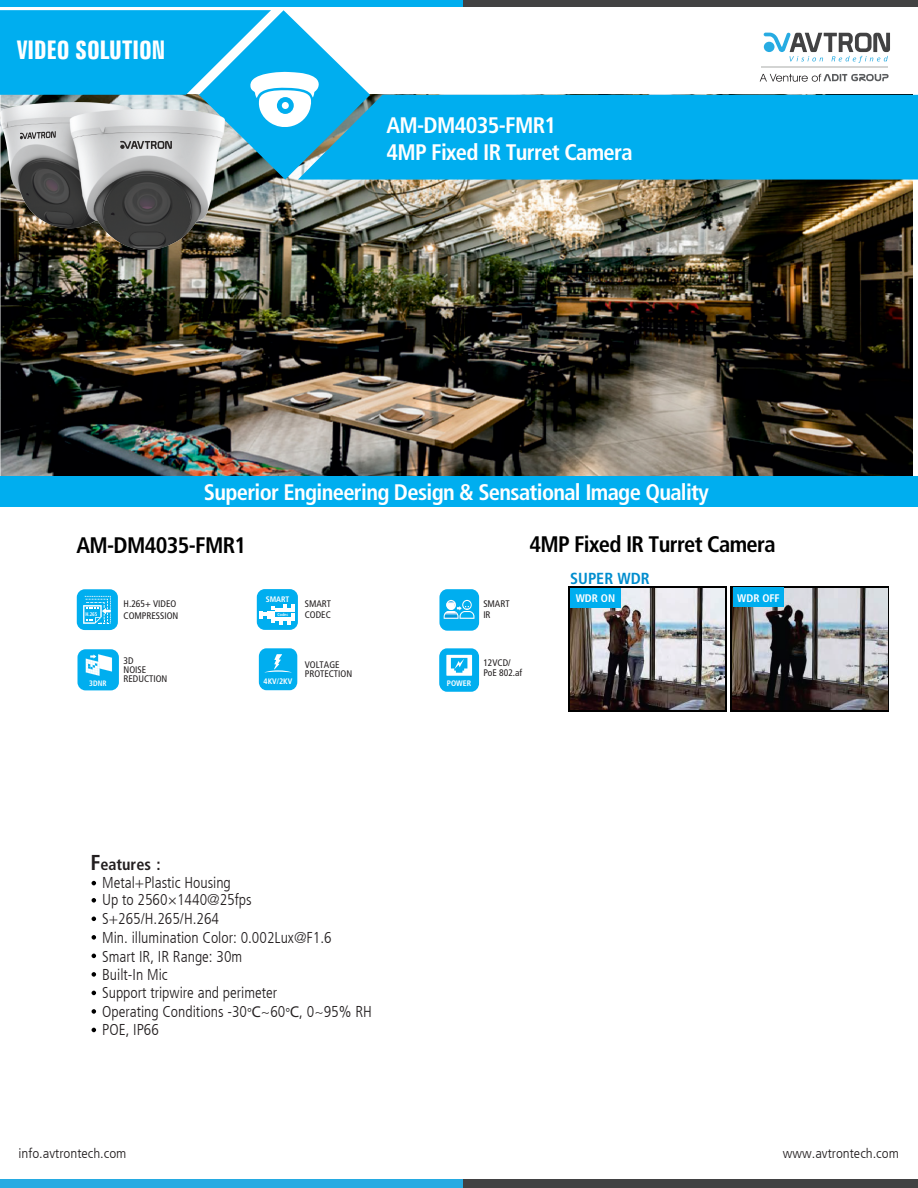
<style>
.page{position:relative;width:918px;height:1188px;background:#fff}
.page>*{position:absolute;margin:0;border:0;box-sizing:border-box;transform-origin:0 0}
.t1{font:700 extra-condensed 25.65px "Zurich BT";color:#fff}
.t2{font:700 condensed 22.5px/27px "Frutiger LT Com";letter-spacing:-.03em;color:#fff}
.t3{font:700 condensed 22.5px "Frutiger LT Com";letter-spacing:-.03em;color:#000}
.t4{font:700 condensed 16.2px "Frutiger LT Com";color:#231f20}
.t5{font:700 condensed 16.05px "Frutiger LT Com";color:#008dce}
.t6{font:300 condensed 15.75px/17.5px "Frutiger LT Com";color:#231f20}
.t7{font:300 condensed 13.5px "Frutiger LT Com";color:#231f20;scale:1.1 1}
.t8{font:700 condensed 10.95px "Frutiger LT Com";color:#fff}
.t9{font:condensed 9.6px/9px "Frutiger LT Com";color:#231f20}
.t10{font:700 condensed 7.95px "Frutiger LT Com";color:#fff}
.t11{font:700 condensed 7.8px "Frutiger LT Com";color:#fff;scale:.94 1}
.t12{font:700 condensed 5.4px "Frutiger LT Com";color:#fff;scale:.94 1}
.t13{font:700 condensed 4.2px "Frutiger LT Com";color:#fff}
.s1{font-size:21.6px}
.s2{font-size:12.75px;color:#000}
.s3{font-family:"Myriad Pro";font-weight:400;font-stretch:normal}
</style>
<div class="page">
<img style="left:0;top:180px;width:912px;height:296px">
<svg style="left:730px;top:586px;width:159px;height:125px"></svg>
<div style="left:568px;top:587px;width:159px;height:125px;background:#000"></div>
<div style="left:0;top:0;width:917px;height:6px;background:#00aeef"></div>
<div style="left:464px;top:0;width:454px;height:6px;background:#424243"></div>
<div style="left:0;top:1179px;width:918px;height:9px;background:#27abe2"></div>
<div style="left:463px;top:1179px;width:455px;height:9px;background:#424243"></div>
<div style="left:370px;top:95px;width:548px;height:85px;background:#00aeef"></div>
<div style="left:0;top:476px;width:918px;height:30px;background:#00aeef"></div>
<svg style="left:92px;top:881px;width:4px;height:4px"></svg>
<svg style="left:92px;top:898px;width:4px;height:5px"></svg>
<svg style="left:92px;top:917px;width:4px;height:4px"></svg>
<svg style="left:92px;top:935px;width:4px;height:5px"></svg>
<svg style="left:92px;top:954px;width:4px;height:4px"></svg>
<svg style="left:92px;top:972px;width:4px;height:5px"></svg>
<svg style="left:92px;top:1028px;width:4px;height:4px"></svg>
<svg style="left:92px;top:991px;width:4px;height:4px"></svg>
<svg style="left:92px;top:1009px;width:4px;height:5px"></svg>
<img style="left:570px;top:588px;width:155px;height:122px">
<img style="left:733px;top:588px;width:154px;height:121px">
<div style="left:733px;top:588px;width:50px;height:19px;background:#00aeef"></div>
<div style="left:571px;top:588px;width:50px;height:19px;background:#00aeef"></div>
<div style="left:77px;top:589px;width:41px;height:41px;background:#00aeef;border-radius:8px"></div>
<svg style="left:83px;top:596px;width:28px;height:28px"></svg>
<div style="left:78px;top:649px;width:41px;height:41px;background:#00aeef;border-radius:8px"></div>
<svg style="left:85px;top:649px;width:29px;height:27px"></svg>
<div style="left:439px;top:589px;width:40px;height:42px;background:#00aeef;border-radius:8px"></div>
<div style="left:259px;top:648px;width:38px;height:42px;background:#00aeef;border-radius:8px"></div>
<svg style="left:264px;top:654px;width:28px;height:19px"></svg>
<div style="left:257px;top:589px;width:41px;height:41px;background:#00aeef;border-radius:8px"></div>
<svg style="left:259px;top:604px;width:35px;height:20px"></svg>
<hr style="left:761px;top:67px;width:127px;height:1px;background:#d3d4d3">
<svg style="left:760px;top:74px;width:129px;height:8px"></svg>
<svg style="left:764px;top:33px;width:126px;height:30px"></svg>
<div style="left:439px;top:648px;width:40px;height:44px;background:#00aeef;border-radius:8px"></div>
<svg style="left:444px;top:600px;width:30px;height:19px"></svg>
<svg style="left:446px;top:655px;width:26px;height:21px"></svg>
<img style="left:0;top:180px;width:225px;height:70px">
<svg style="left:0;top:10px;width:370px;height:170px;background:#5bbadc"></svg>
<h1 class="t1" style="left:17px;top:36px;width:150px">VIDEO SOLUTION</h1>
<h2 class="t2" style="left:386px;top:112px;width:248px">AM-DM4035-FMR1<br>4MP Fixed IR Turret Camera</h2>
<h2 class="t2" style="left:204px;top:479px;width:507px">Superior Engineering Design &amp; Sensational Image Quality</h2>
<h2 class="t3" style="left:76px;top:531px;width:171px">AM-DM4035-FMR1</h2>
<h2 class="t3" style="left:529px;top:531px;width:248px">4MP Fixed IR Turret Camera</h2>
<p class="t12" style="left:85px;top:611px;width:14px">H.265</p>
<p class="t11" style="left:89px;top:678px;width:20px">3DNR</p>
<p class="t10" style="left:266px;top:594px;width:25px">SMART</p>
<p class="t9" style="left:124px;top:600px;width:54px">H.265+ VIDEO</p>
<p class="t9" style="left:305px;top:598px;width:28px;line-height:11.4px">SMART<br>CODEC</p>
<p class="t9" style="left:483px;top:598px;width:28px;line-height:11.4px">SMART<br>IR</p>
<p class="t9" style="left:124px;top:611px;width:56px">COMPRESSION</p>
<p class="t9" style="left:124px;top:656px;width:45px">3D<br>NOISE<br>REDUCTION</p>
<p class="t9" style="left:305px;top:660px;width:49px">VOLTAGE<br>PROTECTION</p>
<p class="t9" style="left:483px;top:657px;width:40px;line-height:10.5px">12VCD/<br>PoE 802.af</p>
<p class="t13" style="left:277px;top:612px;width:12px">Codec</p>
<p class="t10" style="left:264px;top:677px;width:30px">4KV/2KV</p>
<p class="t10" style="left:447px;top:679px;width:26px">POWER</p>
<p class="t5" style="left:570px;top:569px;width:81px">SUPER WDR</p>
<p class="t8" style="left:576px;top:591px;width:41px">WDR ON</p>
<p class="t8" style="left:737px;top:591px;width:44px">WDR OFF</p>
<p class="t4" style="left:90px;top:855px;width:72px"><span class="s1">F</span>eatures :</p>
<p class="t6" style="left:102px;top:874px;width:151px">Metal+Plastic Housing<br>Up to 2560×1440@25fps</p>
<p class="t6" style="left:102px;top:910px;width:231px;line-height:18.8px">S+265/H.265/H.264<br>Min. illumination Color: 0.002Lux@F1.6<br>Smart IR, IR Range: 30m</p>
<p class="t6" style="left:102px;top:966px;width:177px">Built-In Mic<br>Support tripwire and perimeter</p>
<p class="t6" style="left:102px;top:1003px;width:271px">Operating Conditions -30<span class="s2">°</span><span class="s3">C</span>~60<span class="s2">°</span><span class="s3">C</span>, 0~95% RH</p>
<p class="t6" style="left:102px;top:1021px;width:58px">POE, IP66</p>
<p class="t7" style="left:19px;top:1145px;width:100px">info.avtrontech.com</p>
<p class="t7" style="left:783px;top:1145px;width:107px">www.avtrontech.com</p>
</div>
